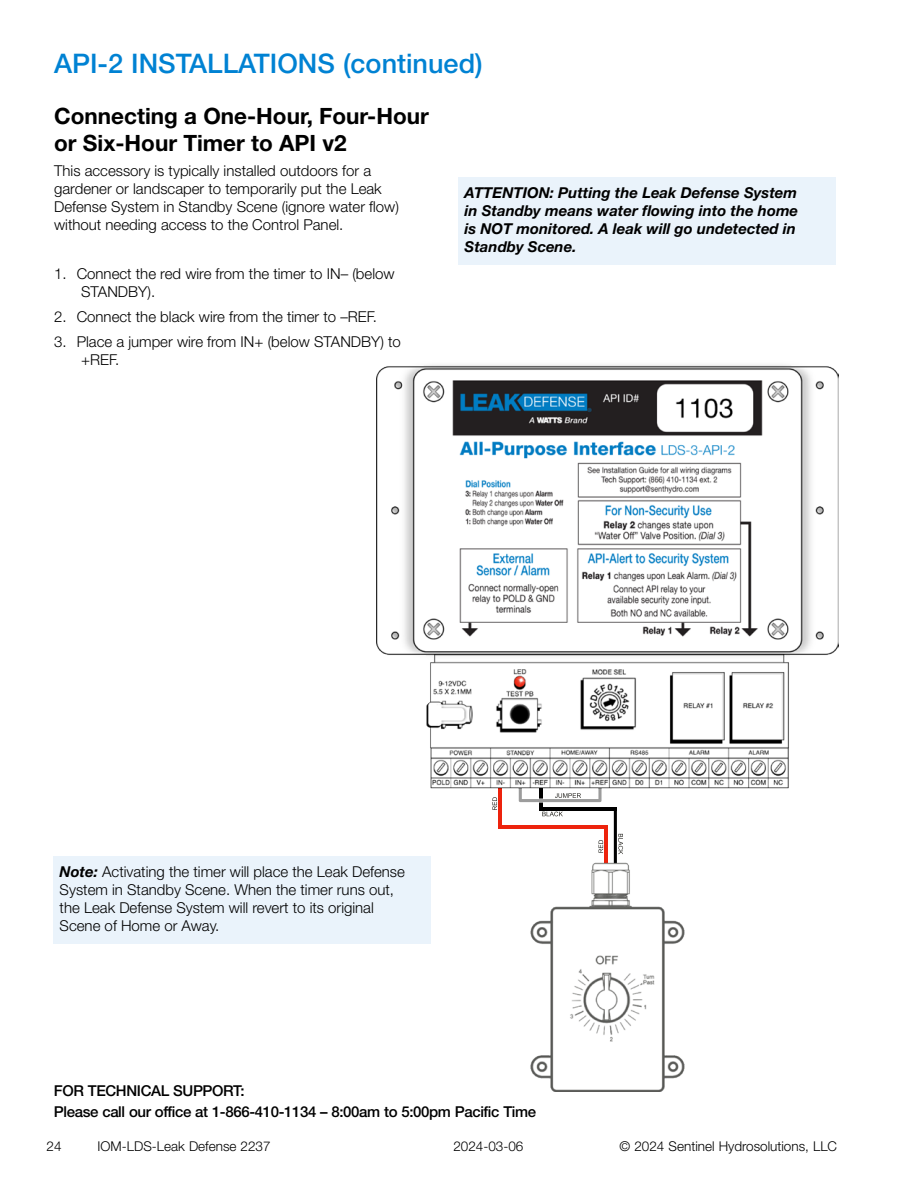
<style>
.page{position:relative;width:918px;height:1188px;background:#fff}
.page>*{position:absolute;margin:0;border:0;box-sizing:border-box;transform-origin:0 0}
.t1{font:500 27px "Helvetica Neue LT Std";color:#0082d3}
.t2{font:700 22.5px/27px "Helvetica Neue LT Std";color:#000}
.t3{font:300 15px/18px "Helvetica Neue LT Std";color:#000}
.t4{font:italic 700 15px/18px "Helvetica Neue LT Std";color:#000}
.t5{font:500 15px/21px "Helvetica Neue LT Std";letter-spacing:-.025em;color:#000}
.t6{font:300 13.5px "Helvetica Neue LT Std";color:#000}
.s1{font-weight:700;font-style:italic}
</style>
<div class="page">
<div style="left:458px;top:177px;width:378px;height:88px;background:#eaf3fb"></div>
<img style="left:377px;top:365px;width:461px;height:727px">
<img style="left:614px;top:811px;width:3px;height:53px">
<img style="left:542px;top:808px;width:75px;height:3px">
<img style="left:539px;top:802px;width:3px;height:9px">
<img style="left:605px;top:829px;width:3px;height:35px">
<img style="left:502px;top:825px;width:106px;height:4px">
<img style="left:499px;top:785px;width:3px;height:44px">
<img style="left:519px;top:777px;width:83px;height:25px">
<div style="left:53px;top:856px;width:378px;height:87px;background:#eaf3fb"></div>
<h1 class="t1" style="left:54px;top:48px;width:430px">API-2 INSTALLATIONS (continued)</h1>
<h2 class="t2" style="left:54px;top:102px;width:376px">Connecting a One-Hour, Four-Hour or Six-Hour Timer to API v2</h2>
<p class="t3" style="left:54px;top:161px;width:346px">This accessory is typically installed outdoors for a gardener or landscaper to temporarily put the Leak Defense System in Standby Scene (ignore water flow) without needing access to the Control Panel.</p>
<p class="t3" style="left:81px;top:265px;width:315px;text-indent:-27px">1. Connect the red wire from the timer to IN– (below<br>STANDBY).</p>
<p class="t3" style="left:54px;top:307px;width:324px">2. Connect the black wire from the timer to –REF.</p>
<p class="t3" style="left:81px;top:332px;width:321px;text-indent:-27px">3. Place a jumper wire from IN+ (below STANDBY) to +REF.</p>
<p class="t4" style="left:465px;top:184px;width:335px">ATTENTION: Putting the Leak Defense System in Standby means water flowing into the home is NOT monitored. A leak will go undetected in Standby Scene.</p>
<p class="t3" style="left:60px;top:862px;width:347px"><span class="s1">Note:</span> Activating the timer will place the Leak Defense System in Standby Scene. When the timer runs out, the Leak Defense System will revert to its original Scene of Home or Away.</p>
<p class="t5" style="left:54px;top:1080px;width:484px">FOR TECHNICAL SUPPORT:<br>Please call our office at 1-866-410-1134 – 8:00am to 5:00pm Pacific Time</p>
<p class="t6" style="left:46px;top:1138px;width:17px">24</p>
<p class="t6" style="left:98px;top:1138px;width:175px">IOM-LDS-Leak Defense 2237</p>
<p class="t6" style="left:453px;top:1138px;width:72px">2024-03-06</p>
<p class="t6" style="left:620px;top:1138px;width:219px">© 2024 Sentinel Hydrosolutions, LLC</p>
</div>
